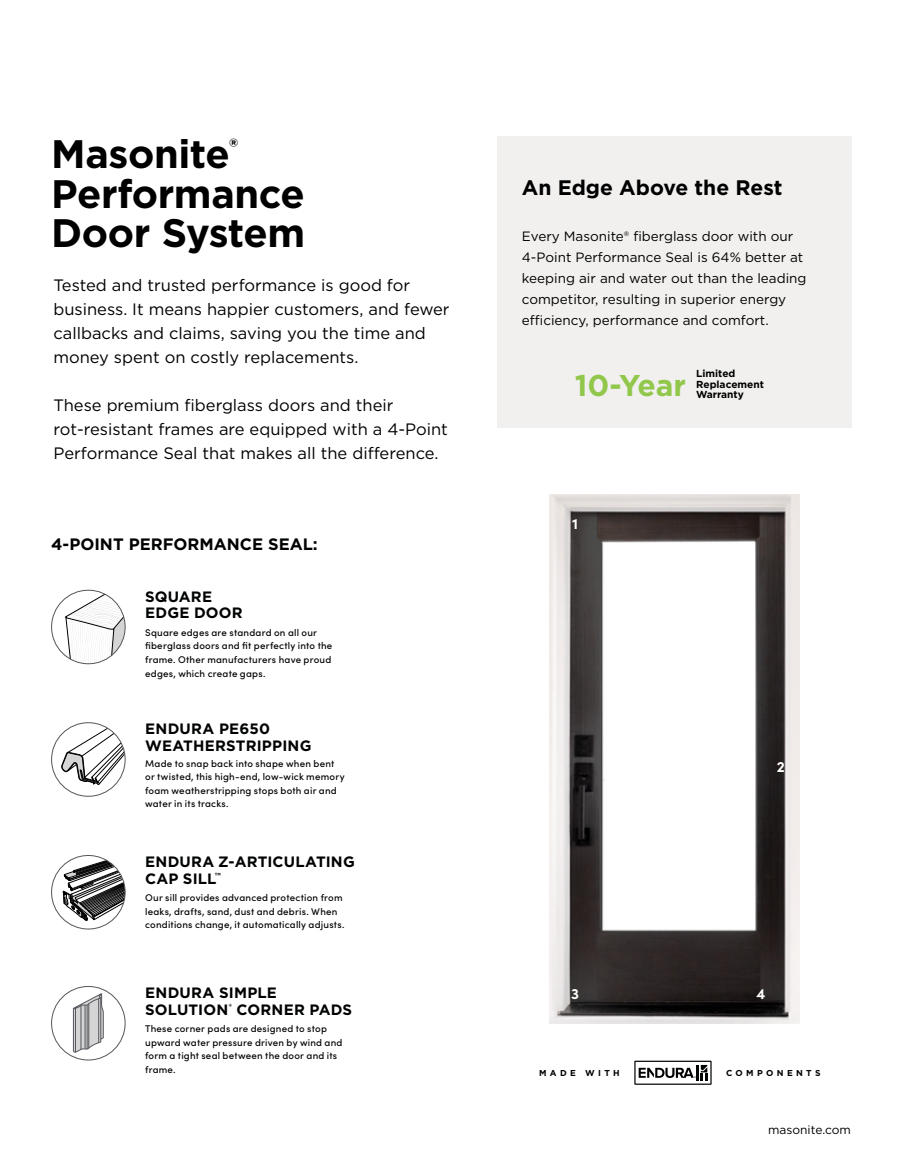
<style>
.page{position:relative;width:905px;height:1175px;background:#fff}
.page>*{position:absolute;margin:0;border:0;box-sizing:border-box;transform-origin:0 0}
.t1{font:700 39.75px/39.8px "Gotham";letter-spacing:-.01em;color:#000}
.t2{font:700 30px "Gotham";color:#91c84c}
.t3{font:700 21px "Gotham";color:#000}
.t4{font:16.5px/24px "Gotham";color:#000}
.t5{font:700 16.5px "Gotham";color:#000302}
.t6{font:700 15px/16.5px "Gotham";letter-spacing:.015em;color:#000302}
.t7{font:700 15px "Sofia Pro";color:#fffffc}
.t8{font:13.5px/21px "Gotham";color:#000}
.t9{font:12px "Gotham";color:#000}
.t10{font:700 10.2px/10.5px "Gotham";color:#000}
.t11{font:500 9.75px/13.5px "Sofia Pro";letter-spacing:.02em;color:#000302}
.t12{font:700 8.55px "Gotham";letter-spacing:.39em;color:#000302}
</style>
<div class="page">
<svg style="left:66px;top:590px;width:59px;height:73px"></svg>
<div style="left:51px;top:590px;width:74px;height:74px;border:1px solid #54565a;border-radius:50%"></div>
<svg style="left:73px;top:993px;width:30px;height:59px"></svg>
<hr style="left:75px;top:1008px;width:1px;height:44px;background:#55575c">
<hr style="left:81px;top:1005px;width:1px;height:44px;background:#55575c">
<hr style="left:73px;top:1008px;width:1px;height:43px;background:#55575c">
<hr style="left:85px;top:1005px;width:1px;height:43px;background:#55575c">
<hr style="left:87px;top:1005px;width:1px;height:44px;background:#55575c">
<hr style="left:88px;top:1003px;width:1px;height:45px;background:#55575c">
<hr style="left:98px;top:998px;width:1px;height:44px;background:#55575c">
<div style="left:51px;top:986px;width:74px;height:74px;border:1px solid #54565a;border-radius:50%"></div>
<img style="left:549px;top:494px;width:250px;height:529px">
<svg style="left:62px;top:722px;width:63px;height:62px"></svg>
<div style="left:51px;top:722px;width:74px;height:74px;border:1px solid #54565a;border-radius:50%"></div>
<svg style="left:63px;top:855px;width:62px;height:65px"></svg>
<div style="left:51px;top:855px;width:74px;height:74px;border:1px solid #54565a;border-radius:50%"></div>
<div style="left:497px;top:136px;width:354px;height:292px;background:#f1f0ef"></div>
<svg style="left:634px;top:1060px;width:77px;height:24px"></svg>
<h1 class="t1" style="left:51px;top:134px;width:255px">Masonite<sup>®<br></sup>Performance<br>Door System</h1>
<h3 class="t4" style="left:53px;top:273px;width:397px">Tested and trusted performance is good for business. It means happier customers, and fewer callbacks and claims, saving you the time and money spent on costly replacements.</h3>
<h3 class="t4" style="left:53px;top:393px;width:396px">These premium fiberglass doors and their rot-resistant frames are equipped with a 4-Point<br>Performance Seal that makes all the difference.</h3>
<h3 class="t5" style="left:51px;top:533px;width:268px">4-POINT PERFORMANCE SEAL:</h3>
<h3 class="t6" style="left:145px;top:588px;width:99px">SQUARE<br>EDGE DOOR</h3>
<p class="t11" style="left:145px;top:625px;width:189px">Square edges are standard on all our fiberglass doors and fit perfectly into the frame. Other manufacturers have proud edges, which create gaps.</p>
<h3 class="t6" style="left:145px;top:720px;width:168px">ENDURA PE650<br>WEATHERSTRIPPING</h3>
<p class="t11" style="left:145px;top:756px;width:201px">Made to snap back into shape when bent or twisted, this high-end, low-wick memory foam weatherstripping stops both air and water in its tracks.</p>
<h3 class="t6" style="left:145px;top:853px;width:211px">ENDURA Z-ARTICULATING<br>CAP SILL<sup>™</sup></h3>
<p class="t11" style="left:145px;top:890px;width:201px">Our sill provides advanced protection from leaks, drafts, sand, dust and debris. When conditions change, it automatically adjusts.</p>
<h3 class="t6" style="left:145px;top:984px;width:208px">ENDURA SIMPLE<br>SOLUTION<sup>®</sup> CORNER PADS</h3>
<p class="t11" style="left:145px;top:1021px;width:199px">These corner pads are designed to stop upward water pressure driven by wind and form a tight seal between the door and its frame.</p>
<h3 class="t3" style="left:522px;top:174px;width:262px">An Edge Above the Rest</h3>
<h3 class="t8" style="left:522px;top:226px;width:286px">Every Masonite® fiberglass door with our 4-Point Performance Seal is 64% better at keeping air and water out than the leading competitor, resulting in superior energy efficiency, performance and comfort.</h3>
<h2 class="t2" style="left:575px;top:365px;width:113px">10-Year</h2>
<p class="t10" style="left:696px;top:368px;width:69px">Limited<br>Replacement<br>Warranty</p>
<h3 class="t7" style="left:572px;top:512px;width:7px">1</h3>
<h3 class="t7" style="left:571px;top:982px;width:9px">3</h3>
<h3 class="t7" style="left:776px;top:755px;width:10px">2</h3>
<h3 class="t7" style="left:756px;top:982px;width:10px">4</h3>
<p class="t12" style="left:539px;top:1067px;width:82px">MADE WITH</p>
<p class="t12" style="left:726px;top:1067px;width:96px">COMPONENTS</p>
<p class="t9" style="left:768px;top:1122px;width:84px">masonite.com</p>
</div>
